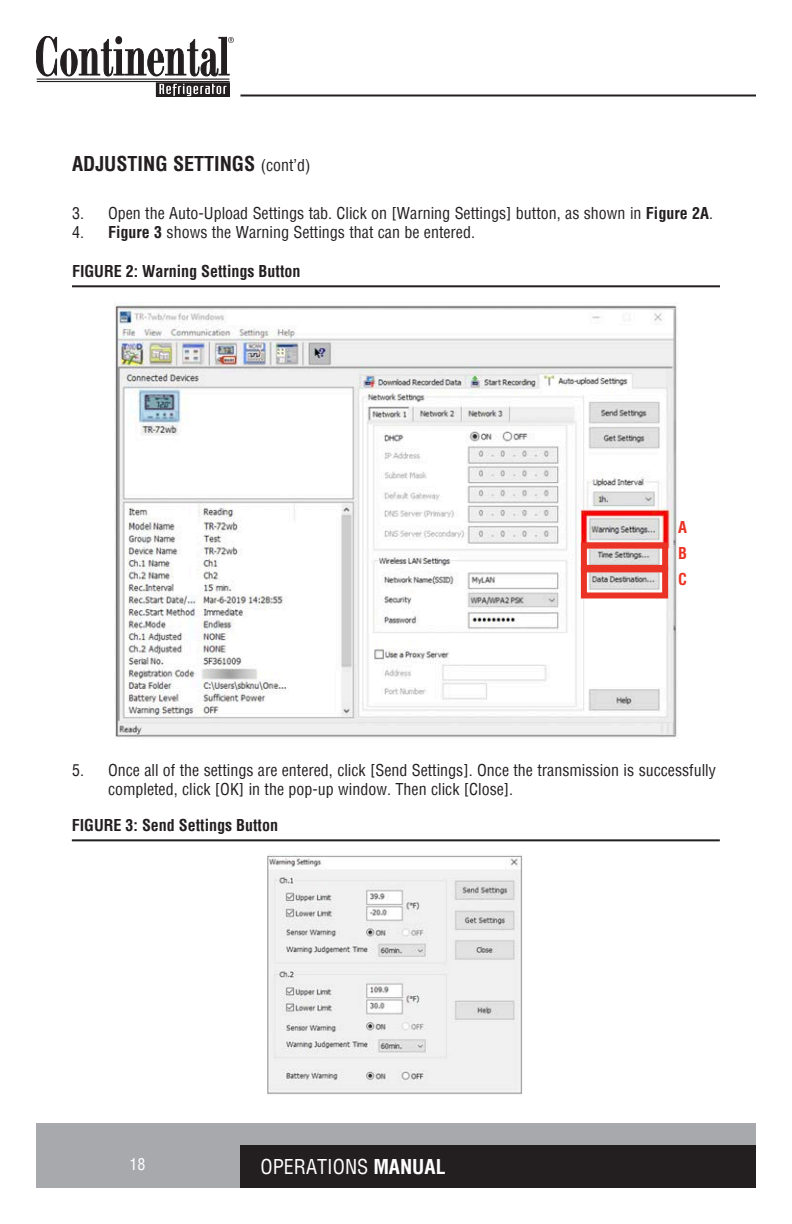
<style>
.page{position:relative;width:792px;height:1224px;background:#fff}
.page>*{position:absolute;margin:0;border:0;box-sizing:border-box;transform-origin:0 0}
.t1{font:700 condensed 20px "Helvetica";color:#231f20}
.t2{font:condensed 20px "Helvetica";color:#fff}
.t3{font:condensed 16px/19.2px "Helvetica";color:#231f20}
.t4{font:700 condensed 16px "Helvetica";color:#231f20}
.t5{font:700 condensed 16px "Helvetica";color:#ea3324}
.t6{font:condensed 16px "Helvetica";color:#fff}
.s1{font-weight:400;font-size:16px}
.s2{font-weight:700}
</style>
<div class="page">
<div style="left:36px;top:1123px;width:720px;height:65px;background:#a8a9ad"></div>
<div style="left:241px;top:1145px;width:515px;height:43px;background:#231f20"></div>
<hr style="left:240px;top:94px;width:516px;height:2px;background:#231f20">
<hr style="left:37px;top:79px;width:192px;height:1px;background:#231f20">
<hr style="left:37px;top:81px;width:193px;height:1px;background:#231f20">
<div style="left:156px;top:83px;width:73px;height:13px;background:#231f20"></div>
<div style="left:156px;top:83px;width:74px;height:14px;border:1px solid #231f20"></div>
<svg style="left:159px;top:84px;width:68px;height:12px"></svg>
<svg style="left:36px;top:36px;width:198px;height:40px"></svg>
<hr style="left:72px;top:285px;width:648px;height:2px;background:#231f20">
<img style="left:114px;top:303px;width:564px;height:435px">
<hr style="left:72px;top:839px;width:648px;height:2px;background:#231f20">
<img style="left:267px;top:854px;width:256px;height:241px">
<div style="left:581px;top:542px;width:87px;height:29px;border:6px solid #ea3324"></div>
<div style="left:581px;top:566px;width:87px;height:32px;border:6px solid #ea3324"></div>
<p class="t1" style="left:72px;top:150px;width:240px">ADJUSTING SETTINGS <span class="s1">(cont’d)</span></p>
<p class="t3" style="left:72px;top:203px;width:643px">3. Open the Auto-Upload Settings tab. Click on [Warning Settings] button, as shown in <span class="s2">Figure 2A</span>.</p>
<p class="t3" style="left:72px;top:222px;width:405px">4. <span class="s2">Figure 3</span> shows the Warning Settings that can be entered.</p>
<p class="t4" style="left:72px;top:261px;width:230px">FIGURE 2: Warning Settings Button</p>
<p class="t5" style="left:678px;top:517px;width:10px">A</p>
<p class="t5" style="left:678px;top:543px;width:10px">B</p>
<p class="t5" style="left:678px;top:569px;width:10px">C</p>
<p class="t3" style="left:108px;top:760px;width:609px;text-indent:-36px">5. Once all of the settings are entered, click [Send Settings]. Once the transmission is successfully completed, click [OK] in the pop-up window. Then click [Close].</p>
<p class="t4" style="left:72px;top:815px;width:208px">FIGURE 3: Send Settings Button</p>
<p class="t6" style="left:130px;top:1154px;width:17px">18</p>
<p class="t2" style="left:261px;top:1153px;width:187px">OPERATIONS <span class="s2">MANUAL</span></p>
</div>
